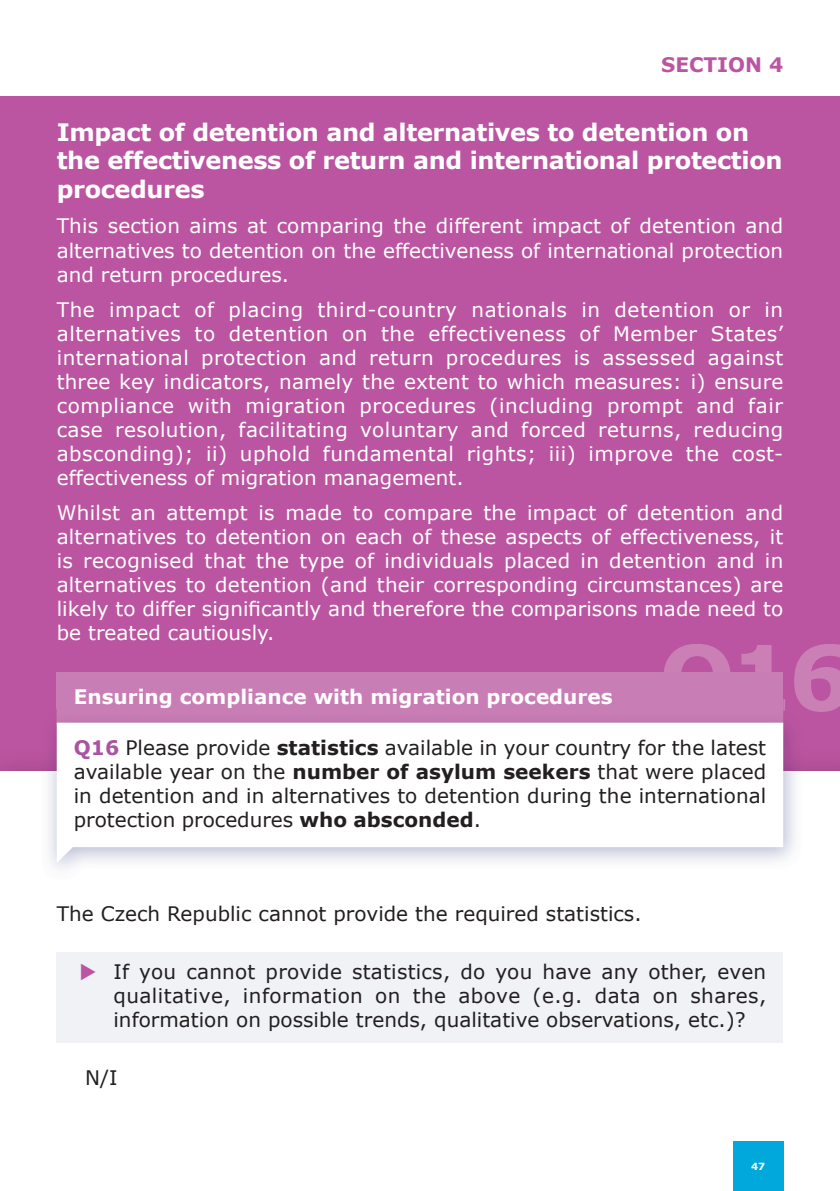
<style>
.page{position:relative;width:840px;height:1191px;background:#fff}
.page>*{position:absolute;margin:0;border:0;box-sizing:border-box;transform-origin:0 0}
.t1{font:700 90px "Verdana";color:#ca7fb5}
.t2{font:700 24px/28.8px "Verdana";letter-spacing:-.015em;color:#fff}
.t3{font:20px/24px "Verdana";color:#fff;text-align:justify}
.t4{font:20px/24px "Verdana";color:#231f20;text-align:justify}
.t5{font:700 20px "Verdana";color:#fff}
.t6{font:700 20px "Verdana";color:#bc55a1}
.t7{font:700 9.8px "Verdana";color:#fff}
.s1{font-weight:700;color:#aa54a1}
.s2{font-weight:700}
</style>
<div class="page">
<div style="left:0;top:96px;width:839px;height:1095px;background:#bc55a1"></div>
<div style="left:0;top:771px;width:839px;height:420px;background:#fff"></div>
<div style="left:732px;top:1141px;width:50px;height:50px;background:#00a8dc"></div>
<div style="left:57px;top:672px;width:725px;height:53px;background:#c97db5"></div>
<div style="left:57px;top:952px;width:725px;height:90px;background:#f0f2f6"></div>
<img style="left:41px;top:709px;width:761px;height:160px">
<img style="left:782px;top:709px;width:20px;height:20px">
<img style="left:57px;top:709px;width:725px;height:13px">
<svg style="left:57px;top:722px;width:725px;height:141px"></svg>
<p class="t6" style="left:660px;top:52px;width:123px">SECTION 4</p>
<p class="t2" style="left:57px;top:118px;width:726px">Impact of detention and alternatives to detention on the effectiveness of return and international protection procedures</p>
<p class="t3" style="left:57px;top:214px;width:727px">This section aims at comparing the different impact of detention and alternatives to detention on the effectiveness of international protection and return procedures.</p>
<p class="t3" style="left:57px;top:298px;width:727px">The impact of placing third-country nationals in detention or in alternatives to detention on the effectiveness of Member States’ international protection and return procedures is assessed against three key indicators, namely the extent to which measures: i) ensure compliance with migration procedures (including prompt and fair case resolution, facilitating voluntary and forced returns, reducing absconding); ii) uphold fundamental rights; iii) improve the cost&shy;effectiveness of migration management.</p>
<p class="t3" style="left:57px;top:501px;width:727px">Whilst an attempt is made to compare the impact of detention and alternatives to detention on each of these aspects of effectiveness, it is recognised that the type of individuals placed in detention and in alternatives to detention (and their corresponding circumstances) are likely to differ significantly and therefore the comparisons made need to be treated cautiously.</p>
<h1 class="t1" style="left:658px;top:619px;width:195px">Q16</h1>
<p class="t5" style="left:74px;top:684px;width:540px">Ensuring compliance with migration procedures</p>
<p class="t4" style="left:74px;top:736px;width:693px"><span class="s1">Q16</span> Please provide <span class="s2">statistics</span> available in your country for the latest available year on the <span class="s2">number of asylum seekers</span> that were placed in detention and in alternatives to detention during the international protection procedures <span class="s2">who absconded</span>.</p>
<p class="t4" style="left:57px;top:902px;width:586px">The Czech Republic cannot provide the required statistics.</p>
<p class="t4" style="left:113px;top:960px;width:654px">If you cannot provide statistics, do you have any other, even qualitative, information on the above (e.g. data on shares, information on possible trends, qualitative observations, etc.)?</p>
<p class="t4" style="left:85px;top:1066px;width:34px">N/I</p>
<p class="t7" style="left:750px;top:1159px;width:15px">47</p>
</div>
